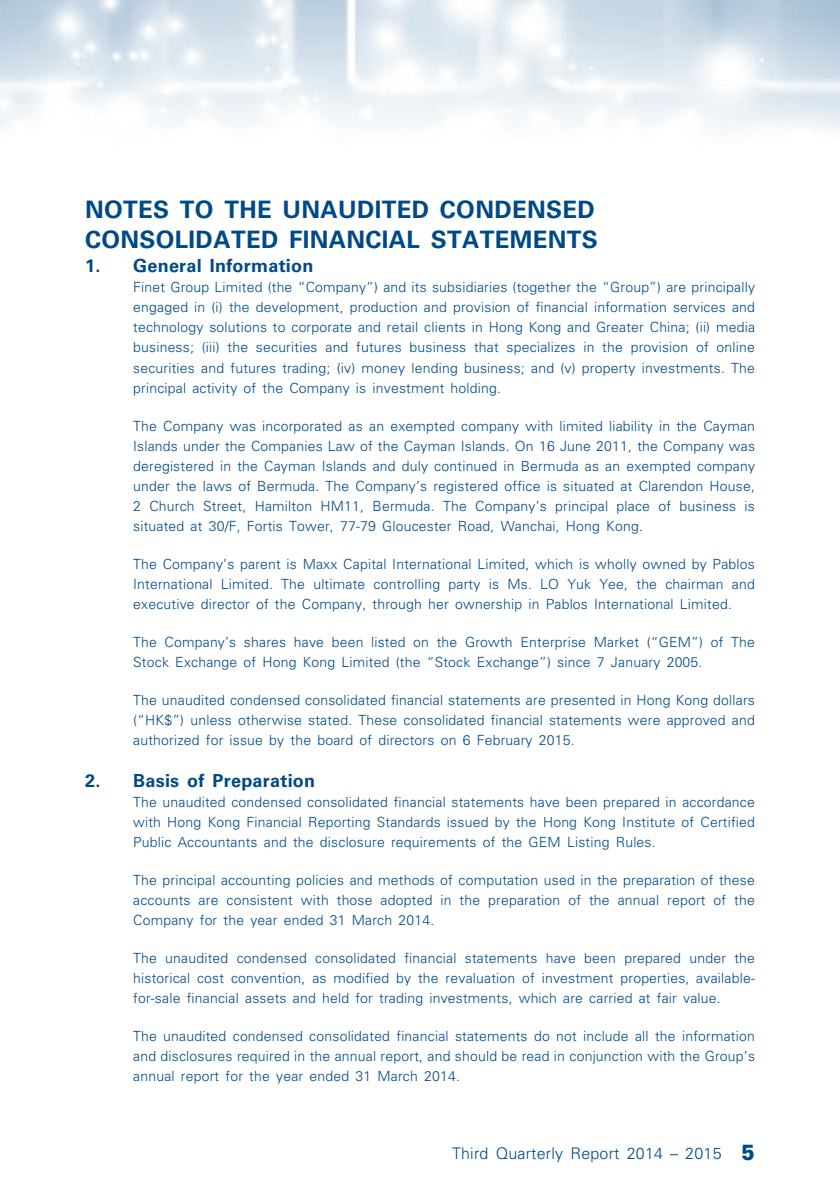
<style>
.page{position:relative;width:840px;height:1191px;background:#fff}
.page>*{position:absolute;margin:0;border:0;box-sizing:border-box;transform-origin:0 0}
.t1{font:700 24px/30px "Univers LT Std";letter-spacing:.015em;color:#004987}
.t2{font:700 18px "Univers LT Std";letter-spacing:.015em;color:#004987}
.t3{font:300 16px "Univers LT Std";letter-spacing:.015em;color:#004987}
.t4{font:300 14px/20px "Univers LT Std";letter-spacing:.015em;color:#004987;text-align:justify}
.s1{font-weight:900;font-size:22px}
</style>
<div class="page">
<h1 class="t1" style="left:85px;top:195px;width:514px">NOTES TO THE UNAUDITED CONDENSED<br>CONSOLIDATED FINANCIAL STATEMENTS</h1>
<p class="t2" style="left:85px;top:255px;width:230px">1. General Information</p>
<p class="t4" style="left:133px;top:277px;width:623px">Finet Group Limited (the “Company”) and its subsidiaries (together the “Group”) are principally engaged in (i) the development, production and provision of financial information services and technology solutions to corporate and retail clients in Hong Kong and Greater China; (ii) media business; (iii) the securities and futures business that specializes in the provision of online securities and futures trading; (iv) money lending business; and (v) property investments. The principal activity of the Company is investment holding.</p>
<p class="t4" style="left:133px;top:415px;width:623px">The Company was incorporated as an exempted company with limited liability in the Cayman Islands under the Companies Law of the Cayman Islands. On 16 June 2011, the Company was deregistered in the Cayman Islands and duly continued in Bermuda as an exempted company under the laws of Bermuda. The Company’s registered office is situated at Clarendon House, 2 Church Street, Hamilton HM11, Bermuda. The Company’s principal place of business is situated at 30/F, Fortis Tower, 77-79 Gloucester Road, Wanchai, Hong Kong.</p>
<p class="t4" style="left:133px;top:553px;width:623px">The Company’s parent is Maxx Capital International Limited, which is wholly owned by Pablos International Limited. The ultimate controlling party is Ms. LO Yuk Yee, the chairman and executive director of the Company, through her ownership in Pablos International Limited.</p>
<p class="t4" style="left:133px;top:631px;width:623px">The Company’s shares have been listed on the Growth Enterprise Market (“GEM”) of The<br>Stock Exchange of Hong Kong Limited (the “Stock Exchange”) since 7 January 2005.</p>
<p class="t4" style="left:133px;top:689px;width:623px">The unaudited condensed consolidated financial statements are presented in Hong Kong dollars (“HK$”) unless otherwise stated. These consolidated financial statements were approved and authorized for issue by the board of directors on 6 February 2015.</p>
<p class="t2" style="left:85px;top:769px;width:231px">2. Basis of Preparation</p>
<p class="t4" style="left:133px;top:791px;width:623px">The unaudited condensed consolidated financial statements have been prepared in accordance with Hong Kong Financial Reporting Standards issued by the Hong Kong Institute of Certified Public Accountants and the disclosure requirements of the GEM Listing Rules.</p>
<p class="t4" style="left:133px;top:869px;width:623px">The principal accounting policies and methods of computation used in the preparation of these accounts are consistent with those adopted in the preparation of the annual report of the Company for the year ended 31 March 2014.</p>
<p class="t4" style="left:133px;top:947px;width:623px">The unaudited condensed consolidated financial statements have been prepared under the historical cost convention, as modified by the revaluation of investment properties, available&shy;for-sale financial assets and held for trading investments, which are carried at fair value.</p>
<p class="t4" style="left:133px;top:1025px;width:623px">The unaudited condensed consolidated financial statements do not include all the information and disclosures required in the annual report, and should be read in conjunction with the Group’s annual report for the year ended 31 March 2014.</p>
<p class="t3" style="left:452px;top:1143px;width:304px">Third Quarterly Report 2014 – 2015 <span class="s1">5</span></p>
</div>
